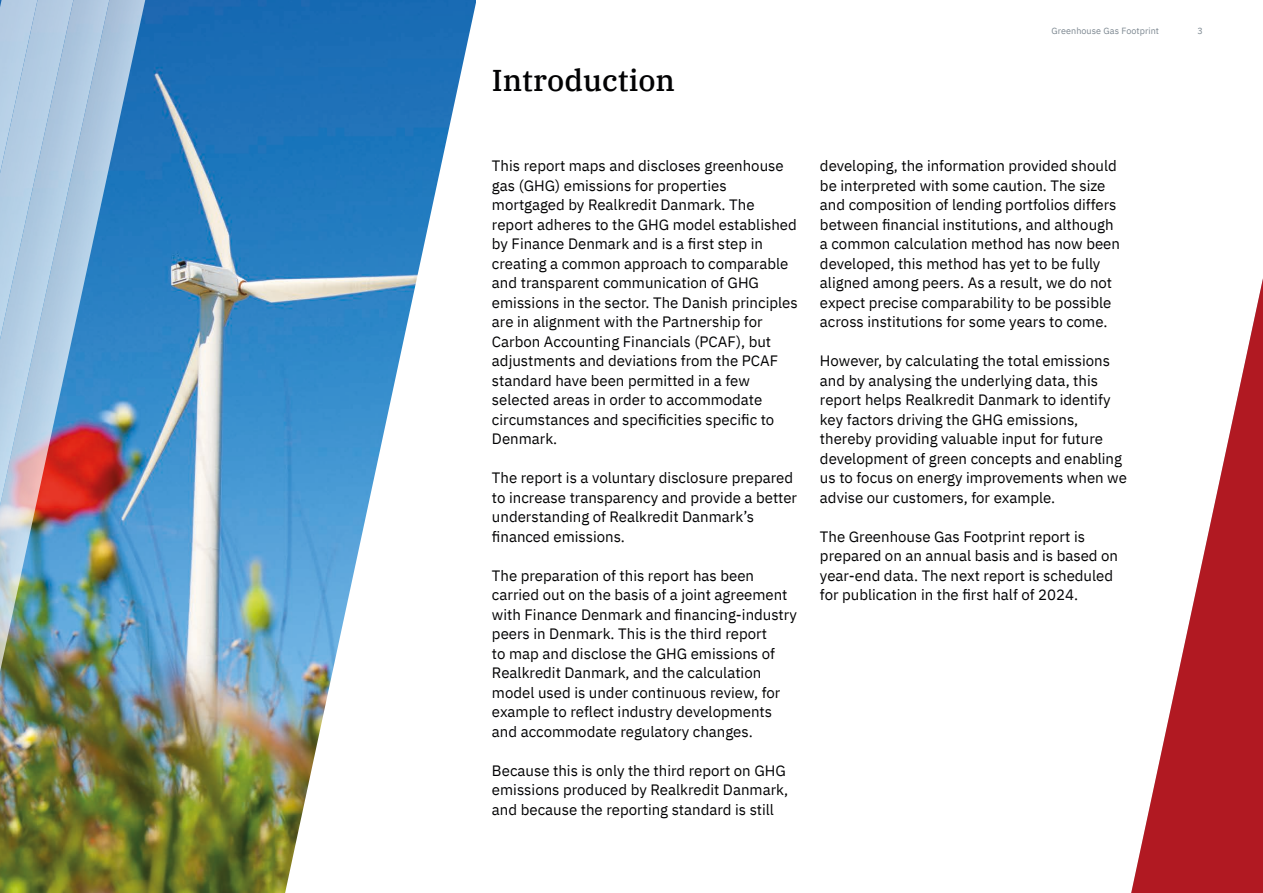
<style>
.page{position:relative;width:1263px;height:893px;background:#fff}
.page>*{position:absolute;margin:0;border:0;box-sizing:border-box;transform-origin:0 0}
.t1{font:500 30px "IBM Plex Serif";color:#020203}
.t2{font:15px/19.5px "IBM Plex Sans";color:#020203}
.t3{font:9px "IBM Plex Sans";letter-spacing:.005em;color:#7d8891}
</style>
<div class="page">
<img style="left:0;top:744px;width:134px;height:149px">
<img style="left:123px;top:0;width:11px;height:744px">
<img style="left:88px;top:0;width:35px;height:744px">
<img style="left:52px;top:0;width:36px;height:744px">
<img style="left:0;top:0;width:52px;height:744px">
<img style="left:134px;top:0;width:342px;height:893px">
<svg style="left:1131px;top:278px;width:132px;height:615px"></svg>
<h1 class="t1" style="left:492px;top:57px;width:184px">Introduction</h1>
<p class="t3" style="left:1051px;top:24px;width:109px">Greenhouse Gas Footprint</p>
<p class="t3" style="left:1197px;top:24px;width:7px">3</p>
<p class="t2" style="left:492px;top:155px;width:307px">This report maps and discloses greenhouse gas (GHG) emissions for properties mortgaged by Realkredit Danmark. The report adheres to the GHG model established by Finance Denmark and is a first step in creating a common approach to comparable and transparent communication of GHG emissions in the sector. The Danish principles are in alignment with the Partnership for Carbon Accounting Financials (PCAF), but adjustments and deviations from the PCAF standard have been permitted in a few selected areas in order to accommodate circumstances and specificities specific to Denmark.</p>
<p class="t2" style="left:492px;top:467px;width:307px">The report is a voluntary disclosure prepared to increase transparency and provide a better understanding of Realkredit Danmark’s financed emissions.</p>
<p class="t2" style="left:492px;top:564px;width:307px">The preparation of this report has been carried out on the basis of a joint agreement with Finance Denmark and financing-industry peers in Denmark. This is the third report<br>to map and disclose the GHG emissions of Realkredit Danmark, and the calculation model used is under continuous review, for example to reflect industry developments and accommodate regulatory changes.</p>
<p class="t2" style="left:492px;top:759px;width:298px">Because this is only the third report on GHG emissions produced by Realkredit Danmark, and because the reporting standard is still</p>
<p class="t2" style="left:820px;top:155px;width:302px">developing, the information provided should be interpreted with some caution. The size and composition of lending portfolios differs between financial institutions, and although a common calculation method has now been developed, this method has yet to be fully aligned among peers. As a result, we do not expect precise comparability to be possible across institutions for some years to come.</p>
<p class="t2" style="left:820px;top:350px;width:308px">However, by calculating the total emissions and by analysing the underlying data, this report helps Realkredit Danmark to identify key factors driving the GHG emissions, thereby providing valuable input for future development of green concepts and enabling us to focus on energy improvements when we advise our customers, for example.</p>
<p class="t2" style="left:820px;top:525px;width:300px">The Greenhouse Gas Footprint report is prepared on an annual basis and is based on year-end data. The next report is scheduled for publication in the first half of 2024.</p>
</div>
